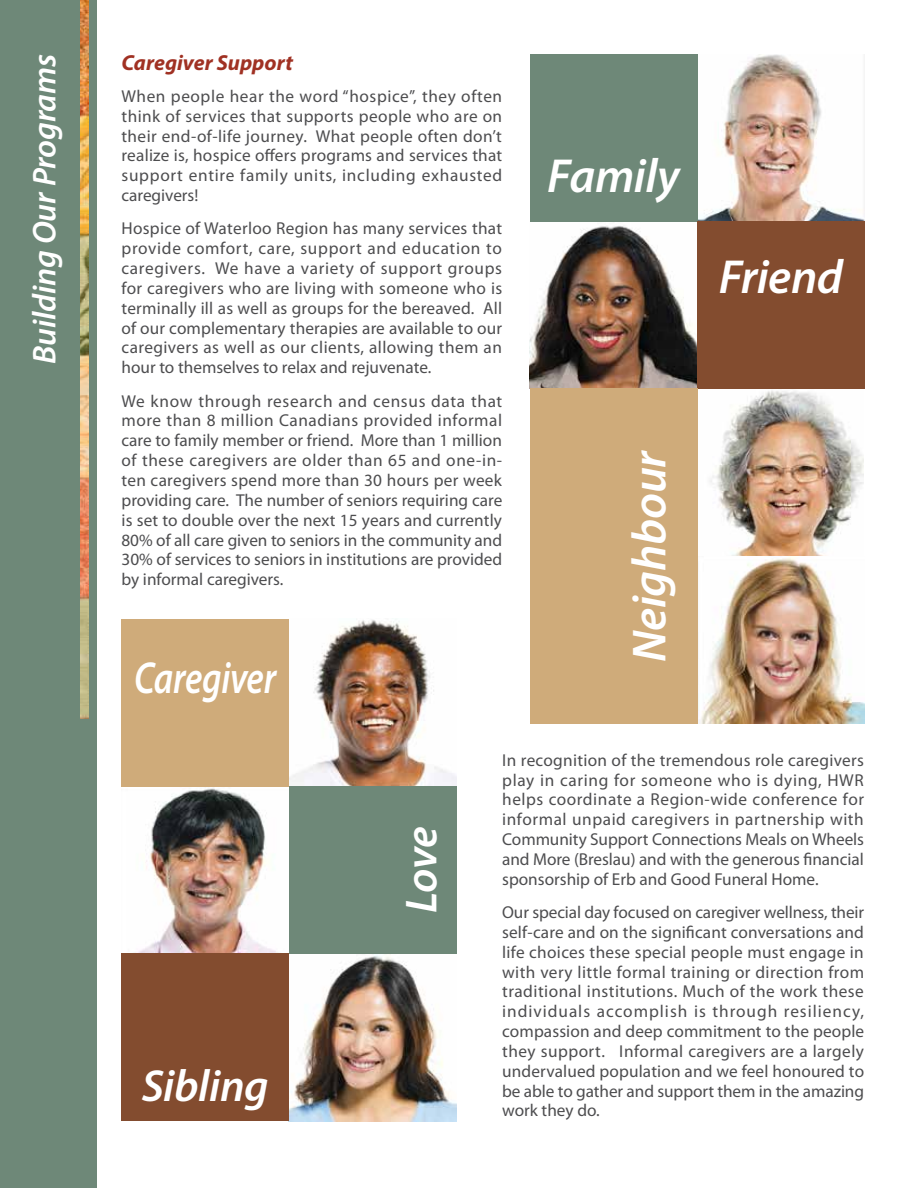
<style>
.page{position:relative;width:918px;height:1188px;background:#fff}
.page>*{position:absolute;margin:0;border:0;box-sizing:border-box;transform-origin:0 0}
.t1{font:italic 600 48px "Myriad Pro";letter-spacing:-.01em;color:#fff}
.t2{font:italic 600 45px "Myriad Pro";letter-spacing:-.01em;color:#fff}
.t3{font:italic 600 45px "Myriad Pro";letter-spacing:-.01em;color:#fff;scale:.8 1}
.t4{font:italic 600 33px "Myriad Pro";letter-spacing:-.005em;color:#fff}
.t5{font:italic 700 21.75px "Myriad Pro";color:#a03123}
.t6{font:17.25px/19.8px "Myriad Pro";color:#4d4d4f;text-align:justify}
</style>
<div class="page">
<img style="left:697px;top:54px;width:168px;height:167px">
<img style="left:697px;top:389px;width:168px;height:335px">
<img style="left:289px;top:620px;width:167px;height:166px">
<img style="left:289px;top:954px;width:167px;height:167px">
<img style="left:530px;top:221px;width:167px;height:168px">
<img style="left:122px;top:786px;width:167px;height:168px">
<div style="left:530px;top:54px;width:167px;height:167px;background:#6e8878"></div>
<div style="left:697px;top:221px;width:168px;height:168px;background:#834c2f"></div>
<div style="left:530px;top:389px;width:167px;height:167px;background:#cfab7a"></div>
<div style="left:530px;top:556px;width:167px;height:168px;background:#cfab7a"></div>
<div style="left:122px;top:619px;width:167px;height:167px;background:#cfab7a"></div>
<div style="left:122px;top:954px;width:167px;height:167px;background:#834c2f"></div>
<div style="left:289px;top:786px;width:167px;height:168px;background:#6e8878"></div>
<div style="left:0;top:0;width:97px;height:1188px;background:#6e8878"></div>
<img style="left:80px;top:0;width:9px;height:718px">
<h3 class="t4" style="left:24px;top:364px;width:312px;rotate:-90deg">Building Our Programs</h3>
<p class="t5" style="left:122px;top:49px;width:173px">Caregiver Support</p>
<p class="t6" style="left:122px;top:87px;width:382px">When people hear the word “hospice”, they often think of services that supports people who are on their end-of-life journey. What people often don’t realize is, hospice offers programs and services that support entire family units, including exhausted caregivers!</p>
<p class="t6" style="left:122px;top:219px;width:382px">Hospice of Waterloo Region has many services that provide comfort, care, support and education to caregivers. We have a variety of support groups for caregivers who are living with someone who is terminally ill as well as groups for the bereaved. All of our complementary therapies are available to our caregivers as well as our clients, allowing them an hour to themselves to relax and rejuvenate.</p>
<p class="t6" style="left:122px;top:391px;width:382px">We know through research and census data that more than 8 million Canadians provided informal care to family member or friend. More than 1 million of these caregivers are older than 65 and one-in&shy;ten caregivers spend more than 30 hours per week providing care. The number of seniors requiring care is set to double over the next 15 years and currently 80% of all care given to seniors in the community and 30% of services to seniors in institutions are provided by informal caregivers.</p>
<h2 class="t3" style="left:134px;top:650px;width:179px">Caregiver</h2>
<h1 class="t1" style="left:547px;top:146px;width:134px">Family</h1>
<h1 class="t1" style="left:719px;top:247px;width:126px">Friend</h1>
<h1 class="t1" style="left:619px;top:662px;width:213px;rotate:-90deg">Neighbour</h1>
<h2 class="t2" style="left:142px;top:1057px;width:129px">Sibling</h2>
<h2 class="t2" style="left:393px;top:913px;width:88px;rotate:-90deg">Love</h2>
<p class="t6" style="left:502px;top:750px;width:363px">In recognition of the tremendous role caregivers play in caring for someone who is dying, HWR helps coordinate a Region-wide conference for informal unpaid caregivers in partnership with Community Support Connections Meals on Wheels and More (Breslau) and with the generous financial sponsorship of Erb and Good Funeral Home.</p>
<p class="t6" style="left:502px;top:903px;width:363px">Our special day focused on caregiver wellness, their self-care and on the significant conversations and life choices these special people must engage in with very little formal training or direction from traditional institutions. Much of the work these individuals accomplish is through resiliency, compassion and deep commitment to the people they support. Informal caregivers are a largely undervalued population and we feel honoured to be able to gather and support them in the amazing work they do.</p>
</div>
